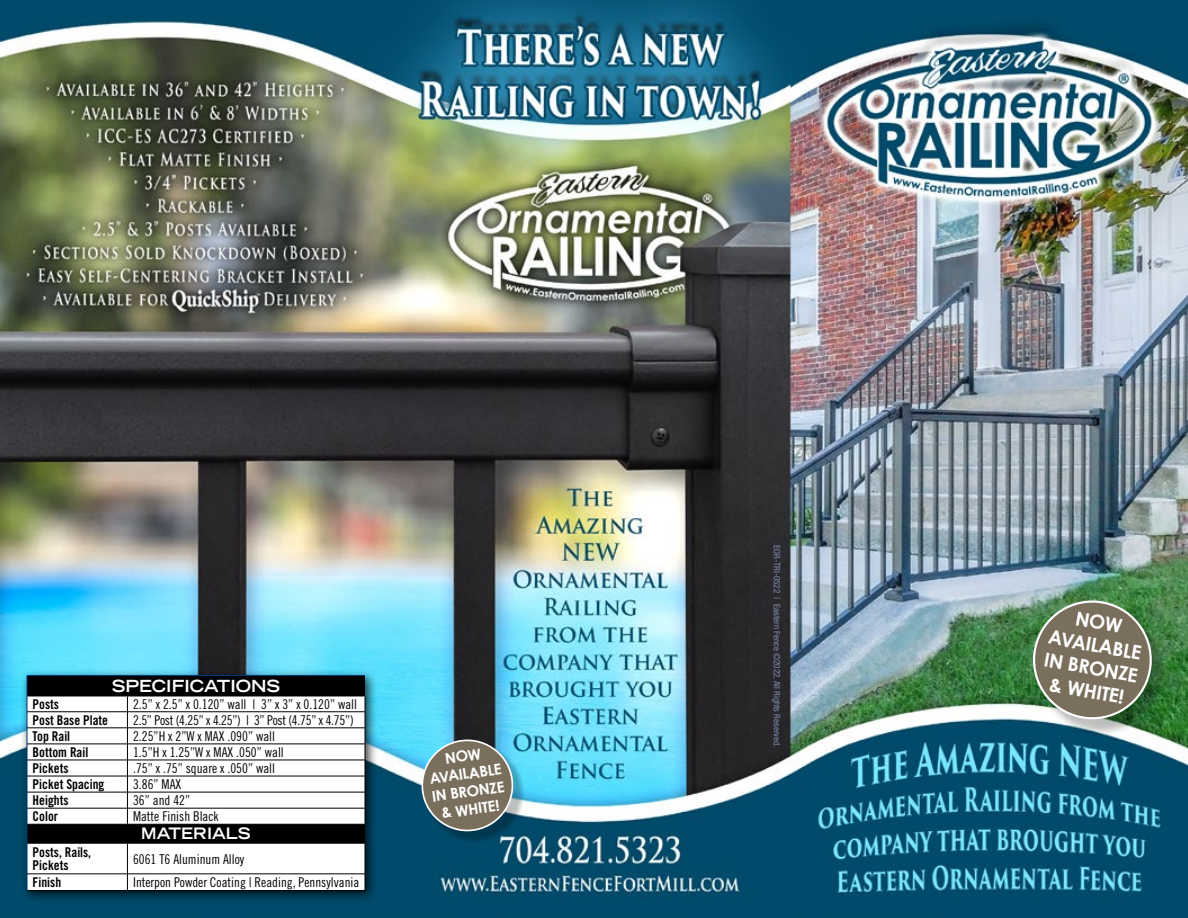
<style>
.page{position:relative;width:1188px;height:918px;background:#fff}
.page>*{position:absolute;margin:0;border:0;box-sizing:border-box;transform-origin:0 0}
.t1{font:700 19.35px/23.2px "Century Gothic";color:#fff;text-align:center}
.t2{font:700 expanded 16.65px "Trade Gothic LT Std";color:#fff}
.t3{font:700 expanded 15.75px "Trade Gothic LT Std";color:#fff}
.t4{font:700 14.85px/17.9px "Century Gothic";color:#fff;text-align:center}
.t5{font:13.5px "Trade Gothic LT Std Cn 18";color:#000}
.t6{font:13.5px/13.2px "Trade Gothic LT Std Bd Cn 20";color:#000}
.t7{font:13.5px "Trade Gothic LT Std Cn 18";letter-spacing:-.02em;color:#000}
.t8{font:condensed 9px "Helvetica Neue LT Std";color:#828aaf}
</style>
<div class="page">
<img style="left:0;top:0;width:1188px;height:918px">
<div style="left:1035px;top:603px;width:133px;height:133px;background:#000;opacity:.25"></div>
<svg style="left:1029px;top:596px;width:127px;height:125px;background:#757d63"></svg>
<div style="left:423px;top:742px;width:103px;height:101px;background:#000;opacity:.25"></div>
<svg style="left:418px;top:736px;width:99px;height:99px;background:#697c79"></svg>
<div style="left:20px;top:668px;width:358px;height:236px;background:#000;opacity:.75"></div>
<div style="left:28px;top:676px;width:337px;height:19px;background:#000"></div>
<svg style="left:28px;top:696px;width:337px;height:194px"></svg>
<hr style="left:27px;top:824px;width:100px;height:1px;background:#000">
<hr style="left:127px;top:824px;width:238px;height:1px;background:#000">
<hr style="left:27px;top:843px;width:100px;height:1px;background:#000">
<hr style="left:127px;top:843px;width:238px;height:1px;background:#000">
<hr style="left:27px;top:890px;width:100px;height:1px;background:#000">
<hr style="left:127px;top:890px;width:238px;height:1px;background:#000">
<hr style="left:27px;top:695px;width:100px;height:1px;background:#000">
<hr style="left:127px;top:695px;width:238px;height:1px;background:#000">
<hr style="left:127px;top:844px;width:1px;height:30px;background:#000">
<hr style="left:365px;top:844px;width:1px;height:30px;background:#000">
<svg style="left:127px;top:875px;width:1px;height:15px"></svg>
<svg style="left:365px;top:874px;width:1px;height:16px"></svg>
<svg style="left:127px;top:696px;width:1px;height:128px"></svg>
<svg style="left:365px;top:696px;width:1px;height:128px"></svg>
<hr style="left:27px;top:675px;width:100px;height:1px;background:#003976">
<hr style="left:127px;top:675px;width:238px;height:1px;background:#003976">
<svg style="left:27px;top:676px;width:1px;height:167px"></svg>
<hr style="left:27px;top:843px;width:1px;height:31px;background:#003976">
<svg style="left:27px;top:875px;width:1px;height:15px"></svg>
<hr style="left:27px;top:712px;width:100px;height:1px;background:#000">
<hr style="left:127px;top:712px;width:238px;height:1px;background:#000">
<hr style="left:27px;top:728px;width:100px;height:1px;background:#000">
<hr style="left:127px;top:728px;width:238px;height:1px;background:#000">
<hr style="left:27px;top:744px;width:100px;height:1px;background:#000">
<hr style="left:127px;top:744px;width:238px;height:1px;background:#000">
<hr style="left:27px;top:760px;width:100px;height:1px;background:#000">
<hr style="left:127px;top:760px;width:238px;height:1px;background:#000">
<hr style="left:27px;top:776px;width:100px;height:1px;background:#000">
<hr style="left:127px;top:776px;width:238px;height:1px;background:#000">
<hr style="left:27px;top:792px;width:100px;height:1px;background:#000">
<hr style="left:127px;top:792px;width:238px;height:1px;background:#000">
<hr style="left:27px;top:808px;width:100px;height:1px;background:#000">
<hr style="left:127px;top:808px;width:238px;height:1px;background:#000">
<hr style="left:27px;top:874px;width:100px;height:1px;background:#000">
<hr style="left:127px;top:874px;width:238px;height:1px;background:#000">
<p class="t2" style="left:112px;top:675px;width:170px">SPECIFICATIONS</p>
<p class="t6" style="left:33px;top:697px;width:28px">Posts</p>
<p class="t5" style="left:133px;top:696px;width:226px">2.5” x 2.5” x 0.120” wall | 3” x 3” x 0.120” wall</p>
<p class="t6" style="left:33px;top:713px;width:77px">Post Base Plate</p>
<p class="t7" style="left:133px;top:712px;width:222px">2.5” Post (4.25” x 4.25”) | 3” Post (4.75” x 4.75”)</p>
<p class="t6" style="left:33px;top:729px;width:39px">Top Rail</p>
<p class="t5" style="left:133px;top:728px;width:144px">2.25”H x 2”W x MAX .090” wall</p>
<p class="t6" style="left:33px;top:745px;width:57px">Bottom Rail</p>
<p class="t5" style="left:133px;top:744px;width:152px">1.5”H x 1.25”W x MAX .050” wall</p>
<p class="t6" style="left:33px;top:761px;width:37px">Pickets</p>
<p class="t5" style="left:133px;top:760px;width:144px">.75” x .75” square x .050” wall</p>
<p class="t6" style="left:33px;top:777px;width:73px">Picket Spacing</p>
<p class="t5" style="left:133px;top:776px;width:50px">3.86” MAX</p>
<p class="t6" style="left:33px;top:793px;width:37px">Heights</p>
<p class="t5" style="left:133px;top:792px;width:59px">36” and 42”</p>
<p class="t6" style="left:33px;top:809px;width:27px">Color</p>
<p class="t5" style="left:133px;top:808px;width:87px">Matte Finish Black</p>
<p class="t3" style="left:141px;top:824px;width:111px">MATERIALS</p>
<p class="t6" style="left:33px;top:845px;width:60px">Posts, Rails,<br>Pickets</p>
<p class="t5" style="left:133px;top:851px;width:113px">6061 T6 Aluminum Alloy</p>
<p class="t6" style="left:33px;top:875px;width:30px">Finish</p>
<p class="t5" style="left:133px;top:874px;width:228px">Interpon Powder Coating | Reading, Pennsylvania</p>
<p class="t4" style="left:426px;top:752px;width:75px;rotate:-8deg">NOW<br>AVAILABLE<br>IN BRONZE &amp; WHITE!</p>
<p class="t8" style="left:782px;top:545px;width:204px;rotate:90deg">EOR-TRI-0522 | Eastern Fence ©2022. All Rights Reserved.</p>
<h1 class="t1" style="left:1055px;top:602px;width:96px;rotate:10deg">NOW<br>AVAILABLE<br>IN BRONZE &amp; WHITE!</h1>
</div>
